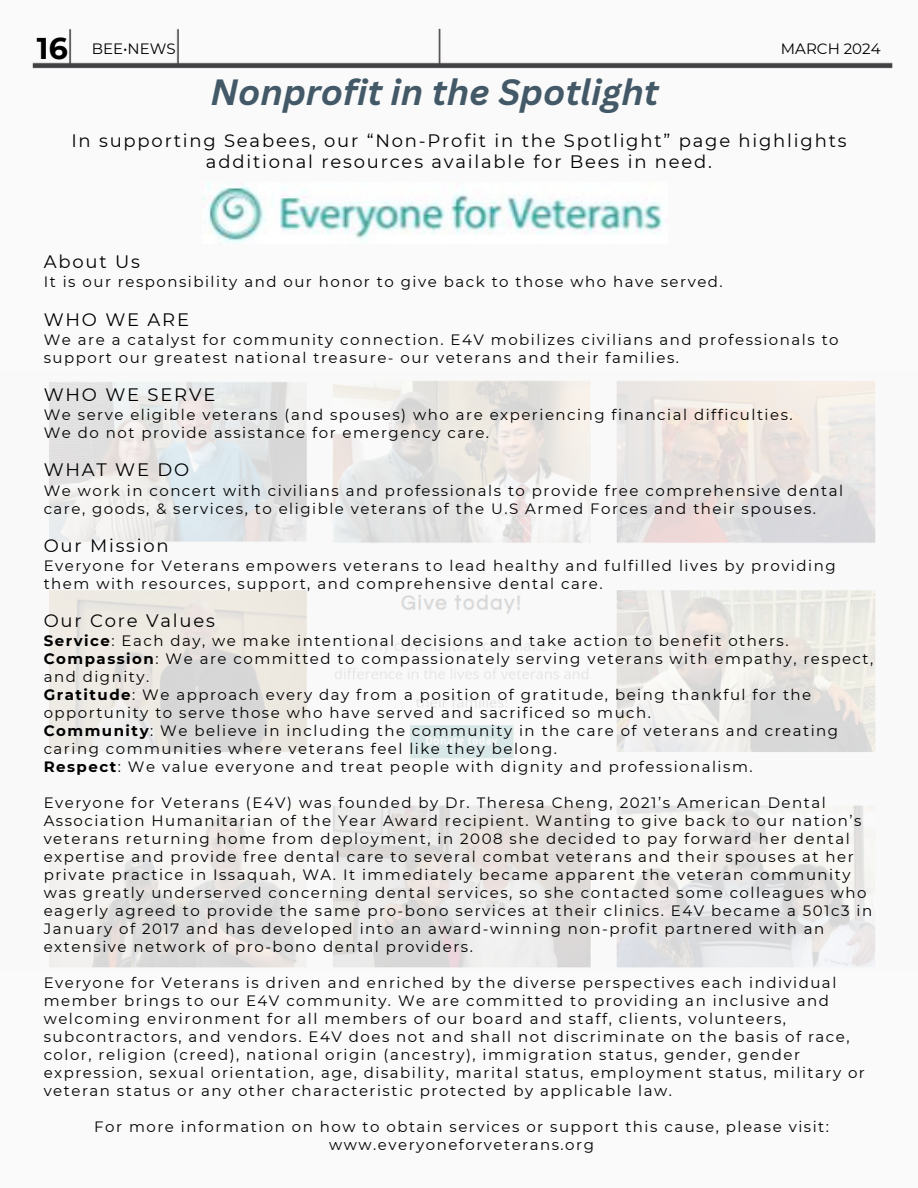
<style>
.page{position:relative;width:918px;height:1188px;background:#fafafa}
.page>*{position:absolute;margin:0;border:0;box-sizing:border-box;transform-origin:0 0}
.t1{font:italic 700 35.55px "Canva Sans";color:#435967}
.t2{font:18px/21.3px "Montserrat";letter-spacing:.1em;color:#000;text-align:center}
.t3{font:15px/18px "Montserrat";letter-spacing:.1em;color:#000}
.t4{font:15px "Montserrat";color:#000}
.s1{font-weight:700;font-size:30px}
.s2{font-weight:700}
</style>
<div class="page">
<img style="left:203px;top:184px;width:460px;height:59px">
<img style="left:49px;top:381px;width:827px;height:587px">
<img style="left:32px;top:28px;width:861px;height:41px">
<p class="t3" style="left:37px;top:39px;width:140px"><span class="s1">16</span> BEE•NEWS</p>
<p class="t4" style="left:781px;top:39px;width:101px">MARCH 2024</p>
<h1 class="t1" style="left:210px;top:67px;width:450px">Nonprofit in the Spotlight</h1>
<p class="t2" style="left:71px;top:130px;width:777px">In supporting Seabees, our “Non-Profit in the Spotlight” page highlights additional resources available for Bees in need.</p>
<p class="t2" style="left:44px;top:251px;width:98px">About Us</p>
<p class="t3" style="left:44px;top:273px;width:681px">It is our responsibility and our honor to give back to those who have served.</p>
<p class="t2" style="left:44px;top:309px;width:147px">WHO WE ARE</p>
<p class="t3" style="left:44px;top:330px;width:796px">We are a catalyst for community connection. E4V mobilizes civilians and professionals to support our greatest national treasure- our veterans and their families.</p>
<p class="t2" style="left:44px;top:384px;width:173px">WHO WE SERVE</p>
<p class="t3" style="left:44px;top:406px;width:751px">We serve eligible veterans (and spouses) who are experiencing financial difficulties.<br>We do not provide assistance for emergency care.</p>
<p class="t2" style="left:44px;top:459px;width:147px">WHAT WE DO</p>
<p class="t3" style="left:44px;top:481px;width:801px">We work in concert with civilians and professionals to provide free comprehensive dental care, goods, &amp; services, to eligible veterans of the U.S Armed Forces and their spouses.</p>
<p class="t2" style="left:44px;top:535px;width:127px">Our Mission</p>
<p class="t3" style="left:44px;top:557px;width:793px">Everyone for Veterans empowers veterans to lead healthy and fulfilled lives by providing them with resources, support, and comprehensive dental care.</p>
<p class="t2" style="left:44px;top:610px;width:173px">Our Core Values</p>
<p class="t3" style="left:44px;top:632px;width:831px"><span class="s2">Service</span>: Each day, we make intentional decisions and take action to benefit others.<br><span class="s2">Compassion</span>: We are committed to compassionately serving veterans with empathy, respect, and dignity.<br><span class="s2">Gratitude</span>: We approach every day from a position of gratitude, being thankful for the opportunity to serve those who have served and sacrificed so much.<br><span class="s2">Community</span>: We believe in including the community in the care of veterans and creating caring communities where veterans feel like they belong.<br><span class="s2">Respect</span>: We value everyone and treat people with dignity and professionalism.</p>
<p class="t3" style="left:44px;top:794px;width:830px">Everyone for Veterans (E4V) was founded by Dr. Theresa Cheng, 2021’s American Dental Association Humanitarian of the Year Award recipient. Wanting to give back to our nation’s veterans returning home from deployment, in 2008 she decided to pay forward her dental expertise and provide free dental care to several combat veterans and their spouses at her private practice in Issaquah, WA. It immediately became apparent the veteran community was greatly underserved concerning dental services, so she contacted some colleagues who eagerly agreed to provide the same pro-bono services at their clinics. E4V became a 501c3 in January of 2017 and has developed into an award-winning non-profit partnered with an extensive network of pro-bono dental providers.</p>
<p class="t3" style="left:44px;top:974px;width:823px">Everyone for Veterans is driven and enriched by the diverse perspectives each individual member brings to our E4V community. We are committed to providing an inclusive and welcoming environment for all members of our board and staff, clients, volunteers, subcontractors, and vendors. E4V does not and shall not discriminate on the basis of race, color, religion (creed), national origin (ancestry), immigration status, gender, gender expression, sexual orientation, age, disability, marital status, employment status, military or veteran status or any other characteristic protected by applicable law.</p>
<p class="t3" style="left:94px;top:1118px;width:736px;text-align:center">For more information on how to obtain services or support this cause, please visit: www.everyoneforveterans.org</p>
</div>
